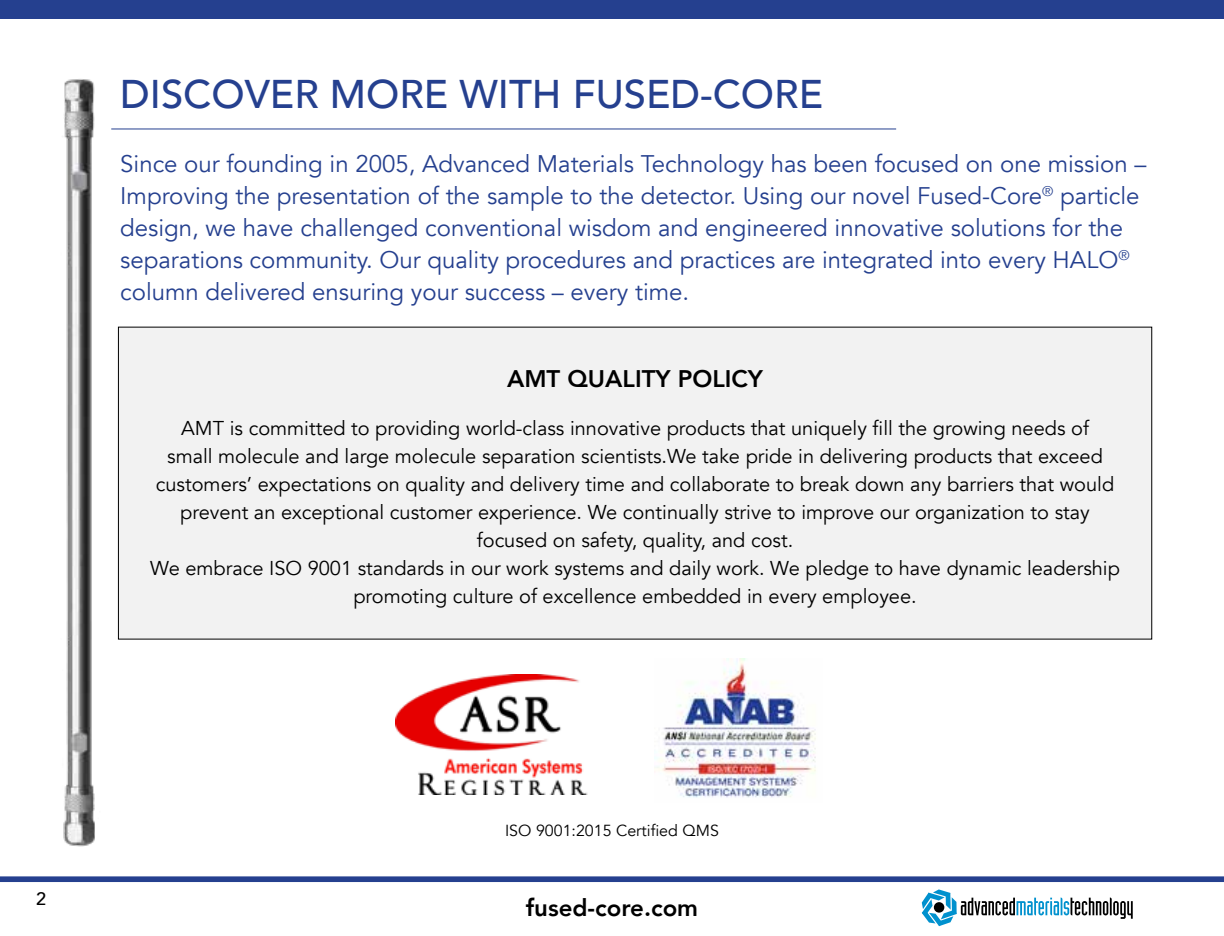
<style>
.page{position:relative;width:1224px;height:936px;background:#fff}
.page>*{position:absolute;margin:0;border:0;box-sizing:border-box;transform-origin:0 0}
.t1{font:500 40px "Avenir";color:#25408f}
.t2{font:24px/32px "Avenir";color:#25408f}
.t3{font:800 24px "Avenir";color:#000}
.t4{font:20px/28px "Avenir";color:#000;text-align:center}
.t5{font:500 18px "Avenir";color:#000}
.t6{font:16px "Avenir";color:#000}
</style>
<div class="page">
<div style="left:0;top:0;width:1224px;height:19px;background:#25408f"></div>
<svg style="left:922px;top:889px;width:211px;height:37px"></svg>
<div style="left:934px;top:902px;width:10px;height:11px;background:#000;border-radius:50%"></div>
<svg style="left:0;top:876px;width:1224px;height:6px;background:#334c96"></svg>
<hr style="left:111px;top:129px;width:785px;height:1px;background:#25408f">
<div style="left:118px;top:327px;width:1034px;height:312px;background:#f2f2f2"></div>
<img style="left:63px;top:79px;width:32px;height:768px">
<img style="left:654px;top:659px;width:162px;height:139px">
<img style="left:396px;top:675px;width:192px;height:120px">
<h1 class="t1" style="left:120px;top:59px;width:704px">DISCOVER MORE WITH FUSED-CORE</h1>
<p class="t2" style="left:120px;top:148px;width:1028px">Since our founding in 2005, Advanced Materials Technology has been focused on one mission – Improving the presentation of the sample to the detector. Using our novel Fused-Core<sup>®</sup> particle design, we have challenged conventional wisdom and engineered innovative solutions for the separations community. Our quality procedures and practices are integrated into every HALO<sup>® </sup>column delivered ensuring your success – every time.</p>
<p class="t3" style="left:507px;top:360px;width:258px">AMT QUALITY POLICY</p>
<p class="t4" style="left:150px;top:415px;width:971px">AMT is committed to providing world-class innovative products that uniquely fill the growing needs of<br>small molecule and large molecule separation scientists.We take pride in delivering products that exceed customers’ expectations on quality and delivery time and collaborate to break down any barriers that would prevent an exceptional customer experience. We continually strive to improve our organization to stay focused on safety, quality, and cost.<br>We embrace ISO 9001 standards in our work systems and daily work. We pledge to have dynamic leadership promoting culture of excellence embedded in every employee.</p>
<p class="t5" style="left:36px;top:883px;width:12px">2</p>
<p class="t6" style="left:505px;top:821px;width:215px">ISO 9001:2015 Certified QMS</p>
<p class="t3" style="left:526px;top:889px;width:174px">fused-core.com</p>
</div>
